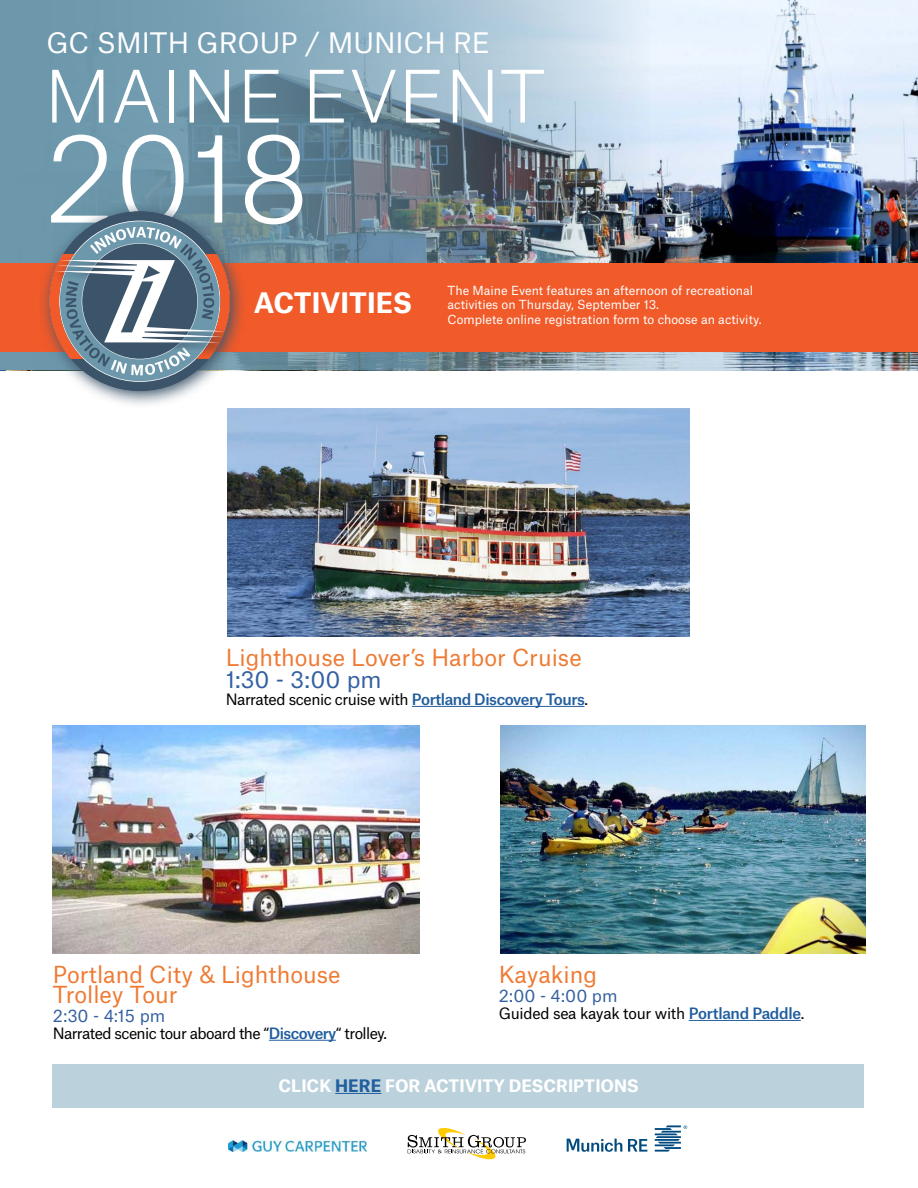
<style>
.page{position:relative;width:918px;height:1188px;background:#fff}
.page>*{position:absolute;margin:0;border:0;box-sizing:border-box;transform-origin:0 0}
.t1{font:300 117px "Munich Re";color:#fff}
.t2{font:300 69px "Munich Re";color:#fff}
.t3{font:27px "Munich Re";color:#fff}
.t4{font:700 27px "Munich Re";color:#fff}
.t5{font:22.5px/19.8px "Munich Re";color:#ef7a33}
.t6{font:22.5px "Munich Re";color:#3360a1}
.t7{font:700 16.5px "Munich Re";color:#fff}
.t8{font:16.5px "Munich Re";color:#3360a1}
.t9{font:15px "Munich Re";letter-spacing:-.03em;color:#000}
.t10{font:12px/14.4px "Munich Re";color:#fff}
.s1{font-weight:500;color:#215e9e}
.s2{color:#215e9e}
</style>
<div class="page">
<img style="left:650px;top:0;width:268px;height:370px">
<svg style="left:0;top:0;width:650px;height:370px;background:#7f9bab"></svg>
<div style="left:0;top:263px;width:918px;height:88px;background:#f15a29"></div>
<svg style="left:39px;top:200px;width:208px;height:205px"></svg>
<div style="left:50px;top:211px;width:180px;height:180px;background:#3c5469;border-radius:50%"></div>
<img style="left:50px;top:254px;width:180px;height:105px">
<div style="left:54px;top:258px;width:176px;height:93px;background:#3c5469;opacity:.96"></div>
<svg style="left:54px;top:221px;width:171px;height:161px"></svg>
<img style="left:228px;top:408px;width:461px;height:229px">
<img style="left:500px;top:725px;width:365px;height:229px">
<img style="left:53px;top:725px;width:366px;height:229px">
<hr style="left:412px;top:706px;width:172px;height:1px;background:#215e9e">
<hr style="left:689px;top:1020px;width:112px;height:1px;background:#215e9e">
<hr style="left:269px;top:1040px;width:67px;height:1px;background:#215e9e">
<div style="left:53px;top:1065px;width:811px;height:43px;background:#bbd1dc"></div>
<hr style="left:335px;top:1093px;width:46px;height:1px;background:#215e9e">
<svg style="left:408px;top:1128px;width:118px;height:31px"></svg>
<svg style="left:628px;top:1139px;width:19px;height:13px"></svg>
<svg style="left:567px;top:1139px;width:55px;height:13px"></svg>
<svg style="left:655px;top:1125px;width:32px;height:27px"></svg>
<img style="left:229px;top:1140px;width:138px;height:11px">
<h3 class="t3" style="left:46px;top:21px;width:445px">GC SMITH GROUP / MUNICH RE</h3>
<h2 class="t2" style="left:44px;top:42px;width:502px">MAINE EVENT</h2>
<h1 class="t1" style="left:44px;top:87px;width:267px">2018</h1>
<h3 class="t4" style="left:254px;top:281px;width:160px">ACTIVITIES</h3>
<p class="t10" style="left:448px;top:282px;width:315px">The Maine Event features an afternoon of recreational activities on Thursday, September 13.<br>Complete online registration form to choose an activity.</p>
<h3 class="t5" style="left:226px;top:645px;width:358px">Lighthouse Lover’s Harbor Cruise</h3>
<h3 class="t6" style="left:226px;top:662px;width:157px">1:30 - 3:00 pm</h3>
<p class="t9" style="left:226px;top:687px;width:364px">Narrated scenic cruise with <span class="s1">Portland Discovery Tours</span>.</p>
<h3 class="t5" style="left:53px;top:962px;width:289px">Portland City &amp; Lighthouse<br>Trolley Tour</h3>
<p class="t8" style="left:53px;top:1003px;width:114px">2:30 - 4:15 pm</p>
<p class="t9" style="left:53px;top:1021px;width:336px">Narrated scenic tour aboard the “<span class="s1">Discovery</span>“ trolley.</p>
<p class="t7" style="left:279px;top:1072px;width:362px">CLICK <span class="s2">HERE</span> FOR ACTIVITY DESCRIPTIONS</p>
<h3 class="t5" style="left:499px;top:962px;width:100px">Kayaking</h3>
<p class="t8" style="left:499px;top:983px;width:120px">2:00 - 4:00 pm</p>
<p class="t9" style="left:499px;top:1001px;width:307px">Guided sea kayak tour with <span class="s1">Portland Paddle</span>.</p>
</div>
